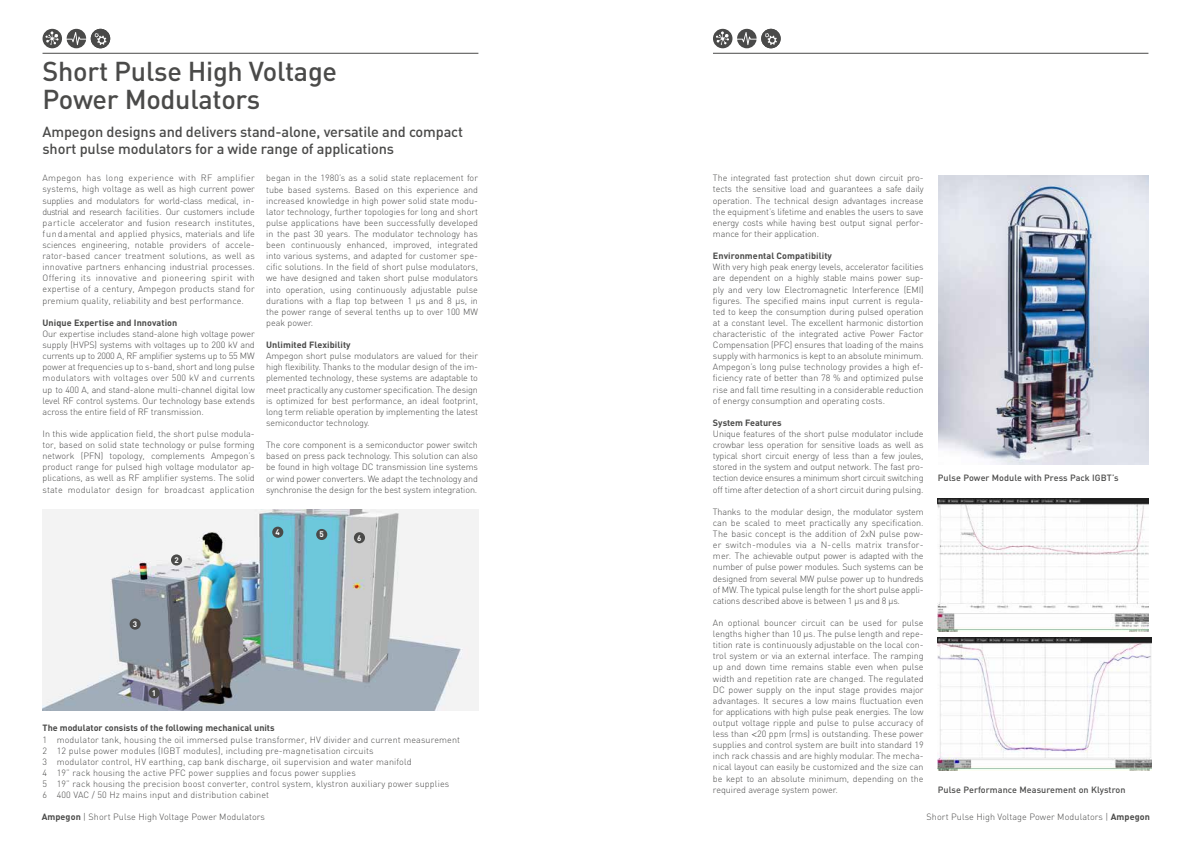
<style>
.page{position:relative;width:1191px;height:842px;background:#fff}
.page>*{position:absolute;margin:0;border:0;box-sizing:border-box;transform-origin:0 0}
.t1{font:500 27px/27.8px "DIN";letter-spacing:-.01em;color:#4a4a49}
.t2{font:500 14.5px/16.7px "DIN";letter-spacing:-.01em;color:#4a4a49}
.t3{font:300 9px/11.1px "DIN";letter-spacing:.005em;color:#4a4a49;text-align:justify}
.t4{font:700 9px "DIN";letter-spacing:.005em;color:#4a4a49}
.t5{font:500 9px "DIN";letter-spacing:.01em;color:#4a4a49}
.t6{font:700 8px "DIN";color:#fff}
.s1{font-family:"Helvetica"}
.s2{font-weight:700}
</style>
<div class="page">
<hr style="left:713px;top:53px;width:435px;height:1px;background:#4a4a49">
<hr style="left:43px;top:53px;width:435px;height:1px;background:#4a4a49">
<img style="left:43px;top:510px;width:435px;height:200px">
<div style="left:149px;top:687px;width:11px;height:11px;background:#4a4a49;border-radius:50%"></div>
<div style="left:171px;top:554px;width:11px;height:11px;background:#4a4a49;border-radius:50%"></div>
<div style="left:130px;top:618px;width:11px;height:12px;background:#4a4a49;border-radius:50%"></div>
<div style="left:272px;top:527px;width:11px;height:11px;background:#4a4a49;border-radius:50%"></div>
<div style="left:316px;top:529px;width:11px;height:11px;background:#4a4a49;border-radius:50%"></div>
<div style="left:354px;top:532px;width:11px;height:11px;background:#4a4a49;border-radius:50%"></div>
<img style="left:938px;top:176px;width:210px;height:289px">
<img style="left:937px;top:637px;width:214px;height:133px">
<img style="left:937px;top:498px;width:211px;height:133px">
<svg style="left:43px;top:29px;width:43px;height:19px"></svg>
<div style="left:91px;top:29px;width:19px;height:19px;background:#4a4a49;border-radius:50%"></div>
<svg style="left:94px;top:33px;width:12px;height:12px"></svg>
<svg style="left:713px;top:29px;width:43px;height:19px"></svg>
<div style="left:761px;top:29px;width:19px;height:19px;background:#4a4a49;border-radius:50%"></div>
<svg style="left:765px;top:33px;width:12px;height:12px"></svg>
<h1 class="t1" style="left:43px;top:57px;width:296px">Short Pulse High Voltage<br>Power Modulators</h1>
<h2 class="t2" style="left:43px;top:123px;width:422px">Ampegon designs and delivers stand-alone, versatile and compact short pulse modulators for a wide range of applications</h2>
<p class="t3" style="left:43px;top:172px;width:214px">Ampegon has long experience with RF amplifier systems, high voltage as well as high current power supplies and modulators for world-class medical, in&shy;dustrial and research facilities. Our customers include particle accelerator and fusion research institutes, fundamental and applied physics, materials and life sciences engineering, notable providers of accele&shy;rator-based cancer treatment solutions, as well as innovative partners enhancing industrial processes.<br>Offering its innovative and pioneering spirit with expertise of a century, Ampegon products stand for premium quality, reliability and best performance.</p>
<p class="t4" style="left:43px;top:317px;width:136px">Unique Expertise and Innovation</p>
<p class="t3" style="left:43px;top:328px;width:214px">Our expertise includes stand-alone high voltage power supply (HVPS) systems with voltages up to 200 kV and currents up to 2000 A, RF amplifier systems up to 55 MW power at frequencies up to s-band, short and long pulse modulators with voltages over 500 kV and currents up to 400 A, and stand-alone multi-channel digital low level RF control systems. Our technology base extends across the entire field of RF transmission.</p>
<p class="t3" style="left:43px;top:428px;width:214px">In this wide application field, the short pulse modula&shy;tor, based on solid state technology or pulse forming network (PFN) topology, complements Ampegon’s product range for pulsed high voltage modulator ap&shy;plications, as well as RF amplifier systems. The solid state modulator design for broadcast application</p>
<p class="t3" style="left:266px;top:173px;width:213px">began in the 1980’s as a solid state replacement for tube based systems. Based on this experience and increased knowledge in high power solid state modu&shy;lator technology, further topologies for long and short pulse applications have been successfully developed in the past 30 years. The modulator technology has been continuously enhanced, improved, integrated into various systems, and adapted for customer spe&shy;cific solutions. In the field of short pulse modulators, we have designed and taken short pulse modulators into operation, using continuously adjustable pulse durations with a flap top between 1 µs and 8 µs, in the power range of several tenths up to over 100 MW peak power.</p>
<p class="t4" style="left:266px;top:339px;width:86px">Unlimited Flexibility</p>
<p class="t3" style="left:266px;top:350px;width:213px">Ampegon short pulse modulators are valued for their high flexibility. Thanks to the modular design of the im&shy;plemented technology, these systems are adaptable to meet practically any customer specification. The design is optimized for best performance, an ideal footprint, long term reliable operation by implementing the latest semiconductor technology.</p>
<p class="t3" style="left:266px;top:439px;width:213px">The core component is a semiconductor power switch based on press pack technology. This solution can also be found in high voltage DC transmission line systems or wind power converters. We adapt the technology and synchronise the design for the best system integration.</p>
<p class="t6" style="left:174px;top:555px;width:6px">2</p>
<p class="t6" style="left:276px;top:527px;width:6px">4</p>
<p class="t6" style="left:319px;top:529px;width:6px">5</p>
<p class="t6" style="left:357px;top:532px;width:6px">6</p>
<p class="t6" style="left:133px;top:619px;width:6px">3</p>
<p class="t6" style="left:152px;top:687px;width:6px">1</p>
<p class="t4" style="left:43px;top:722px;width:234px">The modulator consists of the following mechanical units</p>
<p class="t3" style="left:43px;top:734px;width:419px;text-align:left">1 modulator tank, housing the oil immersed pulse transformer, HV divider and current measurement 2 12 pulse power modules (IGBT modules), including pre-magnetisation circuits<br>3 modulator control, HV earthing, cap bank discharge, oil supervision and water manifold<br>4 19” rack housing the active PFC power supplies and focus power supplies<br>5 19” rack housing the precision boost converter, control system, klystron auxiliary power supplies<br>6 400 VAC / 50 Hz mains input and distribution cabinet</p>
<p class="t3" style="left:713px;top:172px;width:212px">The integrated fast protection shut down circuit pro&shy;tects the sensitive load and guarantees a safe daily operation. The technical design advantages increase the equipment’s lifetime and enables the users to save energy costs while having best output signal perfor&shy;mance for their application.</p>
<p class="t4" style="left:713px;top:250px;width:121px">Environmental Compatibility</p>
<p class="t3" style="left:713px;top:261px;width:212px">With very high peak energy levels, accelerator facilities are dependent on a highly stable mains power sup&shy;ply and very low Electromagnetic Interference (EMI) figures. The specified mains input current is regula&shy;ted to keep the consumption during pulsed operation at a constant level. The excellent harmonic distortion characteristic of the integrated active Power Factor Compensation (PFC) ensures that loading of the mains supply with harmonics is kept to an absolute minimum.<br>Ampegon’s long pulse technology provides a high ef&shy;ficiency rate of better than 78 % and optimized pulse rise and fall time resulting in a considerable reduction of energy consumption and operating costs.</p>
<p class="t4" style="left:713px;top:417px;width:70px">System Features</p>
<p class="t3" style="left:713px;top:428px;width:212px">Unique features of the short pulse modulator include crowbar less operation for sensitive loads as well as typical short circuit energy of less than a few joules, stored in the system and output network. The fast pro&shy;tection device ensures a minimum short circuit switching off time after detection of a short circuit during pulsing.</p>
<p class="t3" style="left:713px;top:506px;width:212px">Thanks to the modular design, the modulator system can be scaled to meet practically any specification.<br>The basic concept is the addition of 2xN pulse pow&shy;er switch-modules via a N-cells matrix transfor&shy;mer. The achievable output power is adapted with the number of pulse power modules. Such systems can be designed from several MW pulse power up to hundreds of MW. The typical pulse length for the short pulse appli&shy;cations described above is between 1 µs and 8 µs.</p>
<p class="t3" style="left:713px;top:617px;width:212px">An optional bouncer circuit can be used for pulse lengths higher than 10 µs. The pulse length and repe&shy;tition rate is continuously adjustable on the local con&shy;trol system or via an external interface. The ramping up and down time remains stable even when pulse width and repetition rate are changed. The regulated DC power supply on the input stage provides major advantages. It secures a low mains fluctuation even for applications with high pulse peak energies. The low output voltage ripple and pulse to pulse accuracy of less than <span class="s1">&lt;</span>20 ppm (rms) is outstanding. These power supplies and control system are built into standard 19 inch rack chassis and are highly modular. The mecha&shy;nical layout can easily be customized and the size can be kept to an absolute minimum, depending on the required average system power.</p>
<p class="t5" style="left:937px;top:472px;width:182px">Pulse Power Module with Press Pack IGBT’s</p>
<p class="t5" style="left:937px;top:783px;width:189px">Pulse Performance Measurement on Klystron</p>
<p class="t3" style="left:42px;top:811px;width:225px"><span class="s2">Ampegon</span> | Short Pulse High Voltage Power Modulators</p>
<p class="t3" style="left:926px;top:811px;width:225px">Short Pulse High Voltage Power Modulators | <span class="s2">Ampegon</span></p>
</div>
